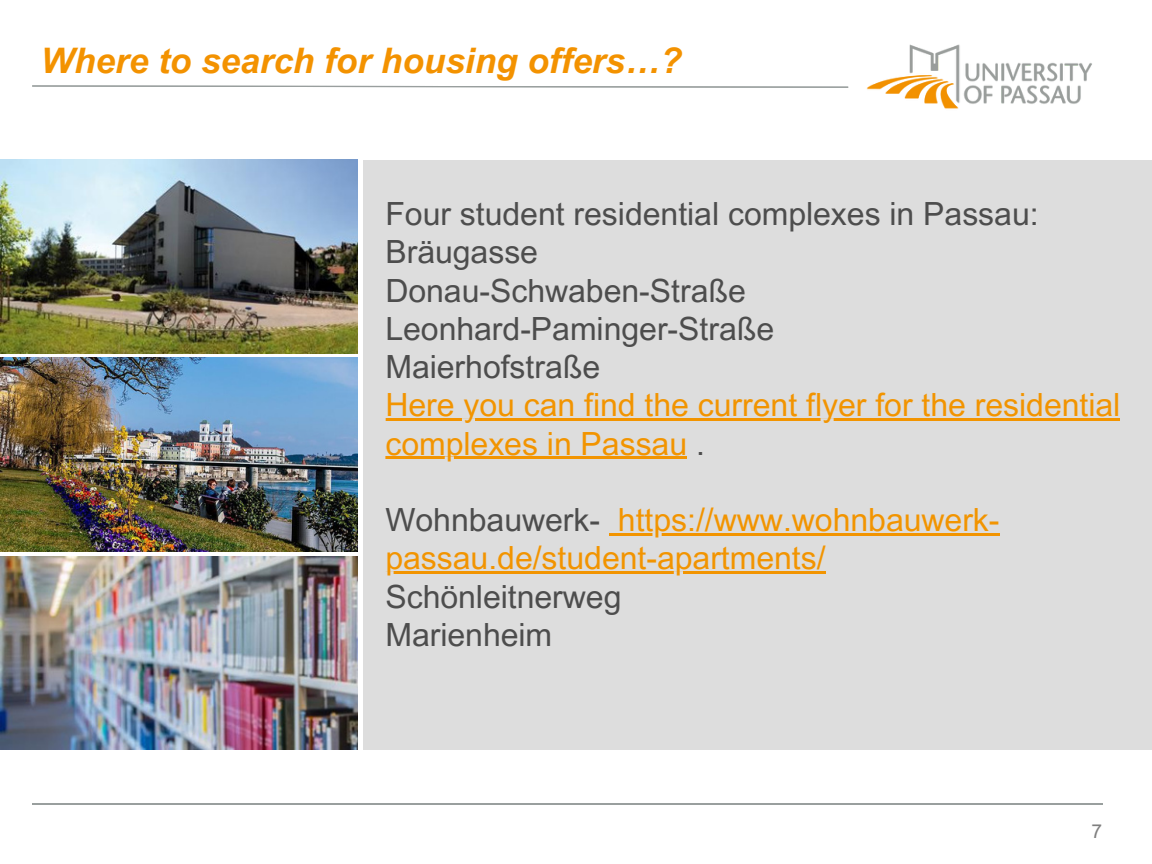
<style>
.page{position:relative;width:1152px;height:864px;background:#fff}
.page>*{position:absolute;margin:0;border:0;box-sizing:border-box;transform-origin:0 0}
.t1{font:italic 700 35.25px "Arial MT Pro";color:#f39200}
.t2{font:31.95px/38.2px "Arial MT Pro";color:#f29400}
.t3{font:31.95px "Arial MT Pro";color:#4d4d4d}
.t4{font:19.2px "Arial MT Pro";color:#7f7f7f}
.s1{color:#4d4d4d}
</style>
<div class="page">
<img style="left:866px;top:44px;width:226px;height:65px">
<svg style="left:32px;top:85px;width:816px;height:3px"></svg>
<div style="left:363px;top:160px;width:788px;height:590px;background:#ddd"></div>
<hr style="left:32px;top:803px;width:1070px;height:2px;background:#999f9e">
<hr style="left:385px;top:419px;width:735px;height:2px;background:#f29400">
<hr style="left:385px;top:457px;width:302px;height:2px;background:#f29400">
<svg style="left:609px;top:533px;width:9px;height:3px"></svg>
<hr style="left:618px;top:533px;width:382px;height:3px;background:#f29400">
<hr style="left:385px;top:572px;width:441px;height:2px;background:#f29400">
<img style="left:0;top:556px;width:358px;height:194px">
<img style="left:0;top:160px;width:358px;height:193px">
<img style="left:0;top:358px;width:358px;height:193px">
<h1 class="t1" style="left:41px;top:47px;width:643px">Where to search for housing offers…?</h1>
<p class="t3" style="left:385px;top:202px;width:655px">Four student residential complexes in Passau:</p>
<p class="t3" style="left:385px;top:240px;width:154px">Bräugasse</p>
<p class="t3" style="left:385px;top:278px;width:362px">Donau-Schwaben-Straße</p>
<p class="t3" style="left:385px;top:317px;width:390px">Leonhard-Paminger-Straße</p>
<p class="t3" style="left:385px;top:355px;width:216px">Maierhofstraße</p>
<p class="t2" style="left:385px;top:390px;width:736px">Here you can find the current flyer for the residential</p>
<p class="t2" style="left:385px;top:428px;width:321px">complexes in Passau <span class="s1">.</span></p>
<p class="t3" style="left:385px;top:508px;width:216px">Wohnbauwerk-</p>
<p class="t2" style="left:618px;top:505px;width:383px">https://www.wohnbauwerk-</p>
<p class="t2" style="left:385px;top:543px;width:442px">passau.de/student-apartments/<br><span class="s1">Schönleitnerweg<br>Marienheim</span></p>
<p class="t4" style="left:1092px;top:824px;width:12px">7</p>
</div>
